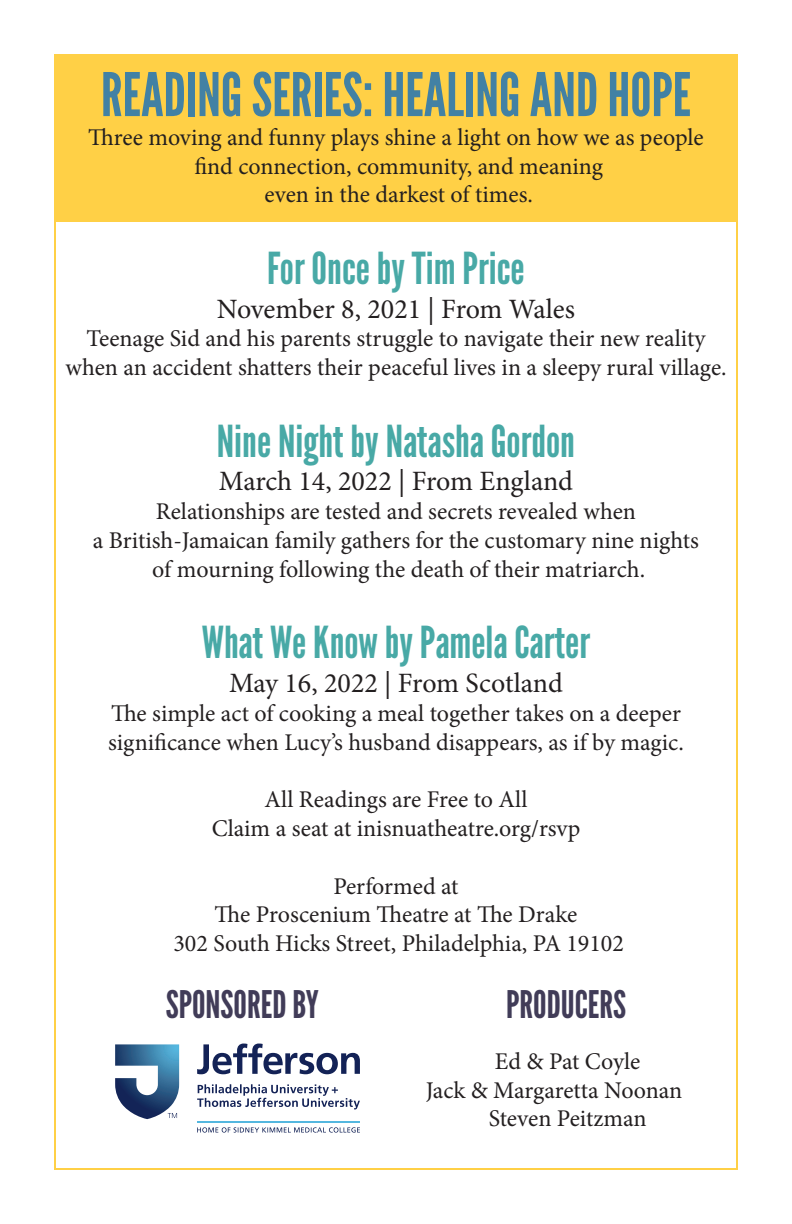
<style>
.page{position:relative;width:792px;height:1224px;background:#fff}
.page>*{position:absolute;margin:0;border:0;box-sizing:border-box;transform-origin:0 0}
.t1{font:60px "League Gothic";color:#4281a4}
.t2{font:44px "League Gothic";color:#48a9a6}
.t3{font:38px "League Gothic";color:#413c58}
.t4{font:28px "Minion Pro";letter-spacing:-.005em;color:#231f20}
.t5{font:24px/28.8px "Minion Pro";color:#231f20;text-align:center}
</style>
<div class="page">
<div style="left:56px;top:56px;width:680px;height:166px;background:#ffd046"></div>
<svg style="left:115px;top:1044px;width:245px;height:89px"></svg>
<p class="t1" style="left:101px;top:59px;width:592px">READING SERIES: HEALING AND HOPE</p>
<p class="t5" style="left:88px;top:123px;width:617px">Three moving and funny plays shine a light on how we as people</p>
<p class="t5" style="left:194px;top:152px;width:410px">find connection, community, and meaning</p>
<p class="t5" style="left:264px;top:181px;width:270px">even in the darkest of times.</p>
<p class="t2" style="left:267px;top:242px;width:259px">For Once by Tim Price</p>
<p class="t4" style="left:217px;top:290px;width:360px">November 8, 2021 | From Wales</p>
<p class="t5" style="left:65px;top:325px;width:663px">Teenage Sid and his parents struggle to navigate their new reality when an accident shatters their peaceful lives in a sleepy rural village.</p>
<p class="t2" style="left:217px;top:415px;width:360px">Nine Night by Natasha Gordon</p>
<p class="t4" style="left:219px;top:463px;width:356px">March 14, 2022 | From England</p>
<p class="t5" style="left:156px;top:497px;width:482px">Relationships are tested and secrets revealed when</p>
<p class="t5" style="left:93px;top:526px;width:608px">a British-Jamaican family gathers for the customary nine nights</p>
<p class="t5" style="left:152px;top:555px;width:494px">of mourning following the death of their matriarch.</p>
<p class="t2" style="left:202px;top:617px;width:390px">What We Know by Pamela Carter</p>
<p class="t4" style="left:229px;top:664px;width:335px">May 16, 2022 | From Scotland</p>
<p class="t5" style="left:111px;top:699px;width:571px">The simple act of cooking a meal together takes on a deeper</p>
<p class="t5" style="left:108px;top:728px;width:577px">significance when Lucy’s husband disappears, as if by magic.</p>
<p class="t5" style="left:265px;top:785px;width:264px">All Readings are Free to All</p>
<p class="t5" style="left:212px;top:814px;width:370px">Claim a seat at inisnuatheatre.org/rsvp</p>
<p class="t5" style="left:333px;top:872px;width:127px">Performed at</p>
<p class="t5" style="left:215px;top:901px;width:364px">The Proscenium Theatre at The Drake</p>
<p class="t5" style="left:173px;top:929px;width:452px">302 South Hicks Street, Philadelphia, PA 19102</p>
<p class="t3" style="left:166px;top:982px;width:155px">SPONSORED BY</p>
<p class="t3" style="left:506px;top:982px;width:122px">PRODUCERS</p>
<p class="t5" style="left:495px;top:1047px;width:147px">Ed &amp; Pat Coyle</p>
<p class="t5" style="left:426px;top:1076px;width:258px">Jack &amp; Margaretta Noonan</p>
<p class="t5" style="left:489px;top:1105px;width:159px">Steven Peitzman</p>
</div>
